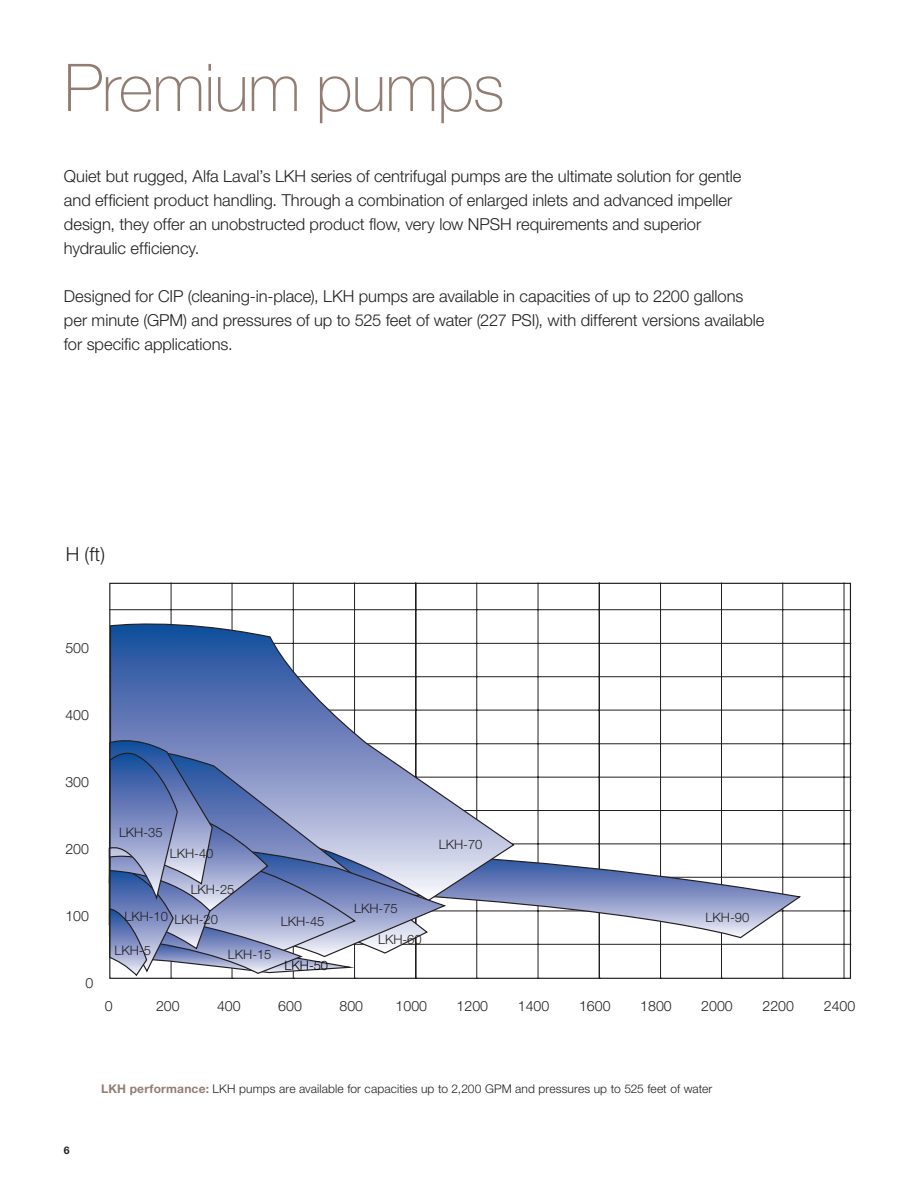
<style>
.page{position:relative;width:918px;height:1188px;background:#fff}
.page>*{position:absolute;margin:0;border:0;box-sizing:border-box;transform-origin:0 0}
.t1{font:100 66px "Helvetica Neue LT Std";letter-spacing:-.015em;color:#927d73}
.t2{font:300 19.35px "Helvetica Neue";color:#231f20}
.t3{font:300 16.5px/24px "Helvetica Neue LT Std";letter-spacing:-.005em;color:#231f20}
.t4{font:300 14.1px "Helvetica Neue";color:#231f20}
.t5{font:300 13.05px "Helvetica Neue";letter-spacing:-.005em;color:#231f20}
.t6{font:300 13.05px "Helvetica Neue";color:#040503}
.t7{font:300 12px "Helvetica Neue LT Std";letter-spacing:.01em;color:#231f20}
.t8{font:700 10.5px "Helvetica Neue LT Std";color:#231f20}
.s1{font-weight:700;color:#927d73}
</style>
<div class="page">
<hr style="left:110px;top:944px;width:740px;height:1px;background:#231f20">
<hr style="left:110px;top:910px;width:740px;height:1px;background:#231f20">
<hr style="left:110px;top:877px;width:740px;height:1px;background:#231f20">
<hr style="left:110px;top:843px;width:740px;height:1px;background:#231f20">
<hr style="left:110px;top:810px;width:740px;height:1px;background:#231f20">
<hr style="left:110px;top:777px;width:740px;height:1px;background:#231f20">
<hr style="left:110px;top:743px;width:740px;height:1px;background:#231f20">
<hr style="left:110px;top:710px;width:740px;height:1px;background:#231f20">
<hr style="left:110px;top:676px;width:740px;height:1px;background:#231f20">
<hr style="left:110px;top:643px;width:740px;height:1px;background:#231f20">
<hr style="left:110px;top:609px;width:740px;height:1px;background:#231f20">
<hr style="left:171px;top:583px;width:1px;height:395px;background:#231f20">
<hr style="left:232px;top:583px;width:1px;height:395px;background:#231f20">
<hr style="left:293px;top:583px;width:1px;height:395px;background:#231f20">
<hr style="left:354px;top:583px;width:1px;height:395px;background:#231f20">
<hr style="left:476px;top:583px;width:1px;height:395px;background:#231f20">
<hr style="left:537px;top:583px;width:1px;height:395px;background:#231f20">
<hr style="left:660px;top:583px;width:1px;height:395px;background:#231f20">
<hr style="left:721px;top:583px;width:1px;height:395px;background:#231f20">
<hr style="left:782px;top:583px;width:1px;height:395px;background:#231f20">
<hr style="left:843px;top:583px;width:1px;height:395px;background:#231f20">
<hr style="left:415px;top:583px;width:1px;height:395px;background:#231f20">
<hr style="left:599px;top:583px;width:1px;height:395px;background:#231f20">
<svg style="left:447px;top:826px;width:355px;height:114px"></svg>
<svg style="left:111px;top:617px;width:404px;height:284px"></svg>
<svg style="left:108px;top:734px;width:339px;height:243px"></svg>
<h1 class="t1" style="left:64px;top:50px;width:442px">Premium pumps</h1>
<p class="t3" style="left:64px;top:164px;width:678px">Quiet but rugged, Alfa Laval’s LKH series of centrifugal pumps are the ultimate solution for gentle and efficient product handling. Through a combination of enlarged inlets and advanced impeller design, they offer an unobstructed product flow, very low NPSH requirements and superior hydraulic efficiency.</p>
<p class="t3" style="left:64px;top:284px;width:680px">Designed for CIP (cleaning-in-place), LKH pumps are available in capacities of up to 2200 gallons per minute (GPM) and pressures of up to 525 feet of water (227 psi</p>
<p class="t3" style="left:535px;top:308px;width:230px">), with different versions available</p>
<p class="t3" style="left:64px;top:332px;width:170px">for specific applications.</p>
<p class="t2" style="left:66px;top:542px;width:41px">H (ft)</p>
<p class="t4" style="left:65px;top:640px;width:25px">500</p>
<p class="t4" style="left:65px;top:706px;width:25px">400</p>
<p class="t4" style="left:65px;top:773px;width:25px">300</p>
<p class="t4" style="left:65px;top:840px;width:25px">200</p>
<p class="t4" style="left:65px;top:907px;width:25px">100</p>
<p class="t4" style="left:86px;top:974px;width:9px">0</p>
<p class="t5" style="left:119px;top:824px;width:45px">LKH-35</p>
<p class="t5" style="left:170px;top:845px;width:45px">LKH-40</p>
<p class="t5" style="left:191px;top:881px;width:45px">LKH-25</p>
<p class="t5" style="left:124px;top:910px;width:95px">LKH-10 LKH-20</p>
<p class="t5" style="left:114px;top:942px;width:38px">LKH-5</p>
<p class="t5" style="left:228px;top:946px;width:45px">LKH-15</p>
<p class="t5" style="left:281px;top:913px;width:45px">LKH-45</p>
<p class="t6" style="left:284px;top:957px;width:45px">LKH-50</p>
<p class="t5" style="left:439px;top:836px;width:45px">LKH-70</p>
<p class="t5" style="left:354px;top:900px;width:45px">LKH-75</p>
<p class="t5" style="left:378px;top:931px;width:45px">LKH-60</p>
<p class="t5" style="left:705px;top:909px;width:45px">LKH-90</p>
<p class="t4" style="left:105px;top:997px;width:9px">0</p>
<p class="t4" style="left:156px;top:997px;width:25px">200</p>
<p class="t4" style="left:217px;top:997px;width:25px">400</p>
<p class="t4" style="left:278px;top:997px;width:25px">600</p>
<p class="t4" style="left:339px;top:997px;width:25px">800</p>
<p class="t4" style="left:395px;top:997px;width:33px">1000</p>
<p class="t4" style="left:456px;top:997px;width:33px">1200</p>
<p class="t4" style="left:517px;top:997px;width:33px">1400</p>
<p class="t4" style="left:579px;top:997px;width:33px">1600</p>
<p class="t4" style="left:640px;top:997px;width:33px">1800</p>
<p class="t4" style="left:701px;top:997px;width:33px">2000</p>
<p class="t4" style="left:762px;top:997px;width:33px">2200</p>
<p class="t4" style="left:823px;top:997px;width:33px">2400</p>
<p class="t8" style="left:64px;top:1143px;width:7px">6</p>
<p class="t7" style="left:101px;top:1081px;width:612px"><span class="s1">LKH performance:</span> LKH pumps are available for capacities up to 2,200 GPM and pressures up to 525 feet of water</p>
</div>
